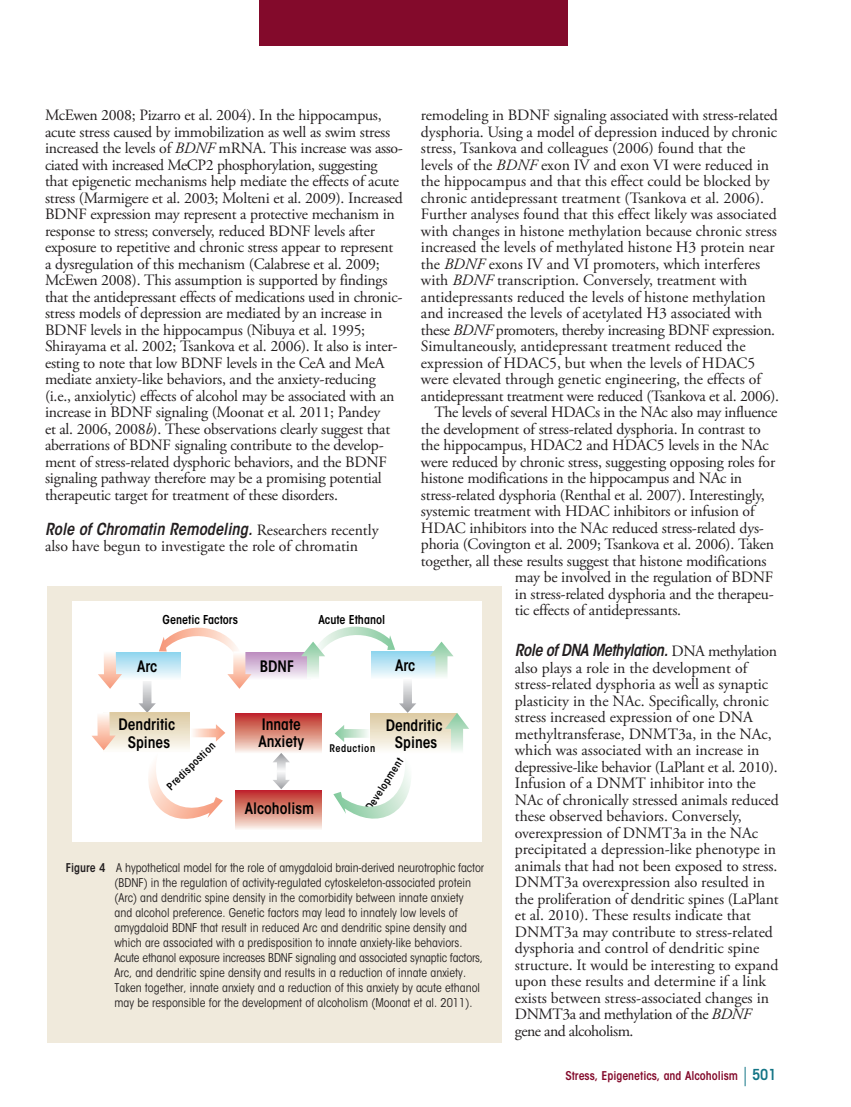
<style>
.page{position:relative;width:851px;height:1107px;background:#fff}
.page>*{position:absolute;margin:0;border:0;box-sizing:border-box;transform-origin:0 0}
.t1{font:italic 600 condensed 16.5px "ITC Avant Garde Std";color:#231f20}
.t2{font:italic 600 condensed 16.5px "ITC Avant Garde Std";letter-spacing:-.035em;color:#231f20}
.t3{font:15.75px/16.5px "Adobe Garamond Pro";letter-spacing:-.015em;color:#231f20}
.t4{font:600 condensed 15.6px/17.4px "ITC Avant Garde Std";color:#000;text-align:center}
.t5{font:600 condensed 12.15px "ITC Avant Garde Std";color:#000}
.t6{font:condensed 12px/15px "ITC Avant Garde Std";color:#231f20}
.t7{font:600 condensed 12px "ITC Avant Garde Std";color:#830a2b}
.t8{font:600 condensed 10.5px "ITC Avant Garde Std";letter-spacing:.05em;color:#000}
.s1{font-style:italic}
.s2{font-family:"Adobe Garamond Pro";font-weight:400;font-style:normal;font-stretch:normal;font-size:15.75px}
.s3{font-size:15px;color:#147586}
.s4{font-weight:600}
</style>
<div class="page">
<div style="left:259px;top:0;width:308px;height:46px;background:#830a2b"></div>
<svg style="left:744px;top:1067px;width:1px;height:19px"></svg>
<div style="left:47px;top:586px;width:454px;height:457px;background:#f0eadc"></div>
<div style="left:72px;top:602px;width:409px;height:240px;background:#fff"></div>
<svg style="left:138px;top:681px;width:18px;height:32px"></svg>
<div style="left:113px;top:652px;width:68px;height:28px;background:linear-gradient(to bottom,#8ed4ee,#f6fbfd)"></div>
<div style="left:243px;top:652px;width:67px;height:28px;background:linear-gradient(to bottom,#ba89bd,#f7f4f9)"></div>
<svg style="left:164px;top:628px;width:87px;height:61px"></svg>
<svg style="left:98px;top:652px;width:24px;height:37px"></svg>
<div style="left:104px;top:713px;width:85px;height:40px;background:linear-gradient(to bottom,#dccaa1,#fdfcf8)"></div>
<div style="left:371px;top:651px;width:68px;height:28px;background:linear-gradient(to bottom,#8dd3ee,#f5fbfc)"></div>
<svg style="left:429px;top:642px;width:24px;height:37px"></svg>
<svg style="left:301px;top:626px;width:88px;height:53px"></svg>
<svg style="left:399px;top:678px;width:17px;height:35px"></svg>
<svg style="left:92px;top:712px;width:24px;height:38px"></svg>
<div style="left:371px;top:713px;width:85px;height:40px;background:linear-gradient(to bottom,#dbc9a0,#fdfbf7)"></div>
<svg style="left:445px;top:713px;width:24px;height:40px"></svg>
<svg style="left:236px;top:713px;width:85px;height:39px;background:#da887d"></svg>
<svg style="left:193px;top:724px;width:32px;height:18px"></svg>
<svg style="left:335px;top:725px;width:33px;height:17px"></svg>
<svg style="left:236px;top:790px;width:85px;height:39px;background:#da887e"></svg>
<svg style="left:273px;top:753px;width:17px;height:36px"></svg>
<svg style="left:148px;top:763px;width:75px;height:56px"></svg>
<svg style="left:333px;top:768px;width:78px;height:51px"></svg>
<p class="t3" style="left:45px;top:108px;width:359px">McEwen 2008; Pizarro et al. 2004). In the hippocampus, acute stress caused by immobilization as well as swim stress increased the levels of <span class="s1">BDNF</span> mRNA. This increase was asso&shy;ciated with increased MeCP2 phosphorylation, suggesting that epigenetic mechanisms help mediate the effects of acute stress (Marmigere et al. 2003; Molteni et al. 2009). Increased BDNF expression may represent a protective mechanism in response to stress; conversely, reduced BDNF levels after exposure to repetitive and chronic stress appear to represent a dysregulation of this mechanism (Calabrese et al. 2009; McEwen 2008). This assumption is supported by findings that the antidepressant effects of medications used in chronic&shy;stress models of depression are mediated by an increase in BDNF levels in the hippocampus (Nibuya et al. 1995; Shirayama et al. 2002; Tsankova et al. 2006). It also is inter&shy;esting to note that low BDNF levels in the CeA and MeA mediate anxiety-like behaviors, and the anxiety-reducing (i.e., anxiolytic) effects of alcohol may be associated with an increase in BDNF signaling (Moonat et al. 2011; Pandey<br>et al. 2006, 2008<span class="s1">b</span>). These observations clearly suggest that aberrations of BDNF signaling contribute to the develop&shy;ment of stress-related dysphoric behaviors, and the BDNF signaling pathway therefore may be a promising potential therapeutic target for treatment of these disorders.</p>
<p class="t1" style="left:45px;top:523px;width:335px">Role of Chromatin Remodeling. <span class="s2">Researchers recently</span></p>
<p class="t3" style="left:45px;top:540px;width:314px">also have begun to investigate the role of chromatin</p>
<p class="t3" style="left:421px;top:108px;width:358px">remodeling in BDNF signaling associated with stress-related</p>
<p class="t3" style="left:421px;top:125px;width:358px">dysphoria. Using a model of depression induced by chronic</p>
<p class="t3" style="left:421px;top:141px;width:326px">stress, Tsankova and colleagues (2006) found that the</p>
<p class="t3" style="left:421px;top:158px;width:349px">levels of the <span class="s1">BDNF</span> exon IV and exon VI were reduced in</p>
<p class="t3" style="left:421px;top:174px;width:350px">the hippocampus and that this effect could be blocked by</p>
<p class="t3" style="left:421px;top:191px;width:344px">chronic antidepressant treatment (Tsankova et al. 2006).</p>
<p class="t3" style="left:421px;top:207px;width:357px">Further analyses found that this effect likely was associated</p>
<p class="t3" style="left:421px;top:224px;width:357px">with changes in histone methylation because chronic stress</p>
<p class="t3" style="left:421px;top:240px;width:355px">increased the levels of methylated histone H3 protein near</p>
<p class="t3" style="left:421px;top:257px;width:341px">the <span class="s1">BDNF</span> exons IV and VI promoters, which interferes</p>
<p class="t3" style="left:421px;top:273px;width:328px">with <span class="s1">BDNF</span> transcription. Conversely, treatment with</p>
<p class="t3" style="left:421px;top:290px;width:346px">antidepressants reduced the levels of histone methylation</p>
<p class="t3" style="left:421px;top:306px;width:343px">and increased the levels of acetylated H3 associated with</p>
<p class="t3" style="left:421px;top:323px;width:355px">these <span class="s1">BDNF</span> promoters, thereby increasing BDNF expression.</p>
<p class="t3" style="left:421px;top:339px;width:326px">Simultaneously, antidepressant treatment reduced the</p>
<p class="t3" style="left:421px;top:356px;width:336px">expression of HDAC5, but when the levels of HDAC5</p>
<p class="t3" style="left:421px;top:372px;width:341px">were elevated through genetic engineering, the effects of</p>
<p class="t3" style="left:421px;top:389px;width:359px">antidepressant treatment were reduced (Tsankova et al. 2006).</p>
<p class="t3" style="left:434px;top:405px;width:344px">The levels of several HDACs in the NAc also may influence</p>
<p class="t3" style="left:421px;top:422px;width:341px">the development of stress-related dysphoria. In contrast to</p>
<p class="t3" style="left:421px;top:438px;width:349px">the hippocampus, HDAC2 and HDAC5 levels in the NAc</p>
<p class="t3" style="left:421px;top:455px;width:356px">were reduced by chronic stress, suggesting opposing roles for</p>
<p class="t3" style="left:421px;top:472px;width:323px">histone modifications in the hippocampus and NAc in</p>
<p class="t3" style="left:421px;top:488px;width:345px">stress-related dysphoria (Renthal et al. 2007). Interestingly,</p>
<p class="t3" style="left:421px;top:505px;width:335px">systemic treatment with HDAC inhibitors or infusion of</p>
<p class="t3" style="left:421px;top:521px;width:344px">HDAC inhibitors into the NAc reduced stress-related dys-</p>
<p class="t3" style="left:421px;top:538px;width:355px">phoria (Covington et al. 2009; Tsankova et al. 2006). Taken</p>
<p class="t3" style="left:421px;top:554px;width:347px">together, all these results suggest that histone modifications</p>
<p class="t3" style="left:515px;top:571px;width:260px;text-align:justify">may be involved in the regulation of BDNF in stress-related dysphoria and the therapeu&shy;tic effects of antidepressants.</p>
<p class="t2" style="left:515px;top:644px;width:263px">Role of DNA Methylation. <span class="s2">DNA methylation</span></p>
<p class="t3" style="left:515px;top:661px;width:265px">also plays a role in the development of stress-related dysphoria as well as synaptic plasticity in the NAc. Specifically, chronic stress increased expression of one DNA methyltransferase, DNMT3a, in the NAc, which was associated with an increase in depressive-like behavior (LaPlant et al. 2010).<br>Infusion of a DNMT inhibitor into the NAc of chronically stressed animals reduced these observed behaviors. Conversely, overexpression of DNMT3a in the NAc precipitated a depression-like phenotype in animals that had not been exposed to stress.<br>DNMT3a overexpression also resulted in the proliferation of dendritic spines (LaPlant et al. 2010). These results indicate that DNMT3a may contribute to stress-related dysphoria and control of dendritic spine structure. It would be interesting to expand upon these results and determine if a link exists between stress-associated changes in DNMT3a and methylation of the <span class="s1">BDNF </span>gene and alcoholism.</p>
<p class="t7" style="left:565px;top:1071px;width:213px">Stress, Epigenetics, and Alcoholism <span class="s3">501</span></p>
<p class="t5" style="left:163px;top:615px;width:77px">Genetic Factors</p>
<p class="t5" style="left:318px;top:615px;width:68px">Acute Ethanol</p>
<p class="t4" style="left:395px;top:658px;width:21px">Arc</p>
<p class="t4" style="left:137px;top:659px;width:21px">Arc</p>
<p class="t4" style="left:260px;top:659px;width:36px">BDNF</p>
<p class="t4" style="left:258px;top:717px;width:47px;text-align:left">Innate<br>Anxiety</p>
<p class="t4" style="left:118px;top:717px;width:58px">Dendritic<br>Spines</p>
<p class="t4" style="left:386px;top:718px;width:58px">Dendritic<br>Spines</p>
<p class="t8" style="left:166px;top:785px;width:65px;rotate:-44deg">Predispostion</p>
<p class="t8" style="left:329px;top:744px;width:47px">Reduction</p>
<p class="t8" style="left:365px;top:807px;width:62px;rotate:-57deg">Development</p>
<p class="t4" style="left:245px;top:801px;width:71px">Alcoholism</p>
<p class="t6" style="left:114px;top:862px;width:371px;text-indent:-49px"><span class="s4">Figure 4</span> A hypothetical model for the role of amygdaloid brain-derived neurotrophic factor (BDNF) in the regulation of activity-regulated cytoskeleton-associated protein (Arc) and dendritic spine density in the comorbidity between innate anxiety and alcohol preference. Genetic factors may lead to innately low levels of amygdaloid BDNF that result in reduced Arc and dendritic spine density and which are associated with a predisposition to innate anxiety-like behaviors.<br>Acute ethanol exposure increases BDNF signaling and associated synaptic factors, Arc, and dendritic spine density and results in a reduction of innate anxiety.<br>Taken together, innate anxiety and a reduction of this anxiety by acute ethanol may be responsible for the development of alcoholism (Moonat et al. 2011).</p>
</div>
